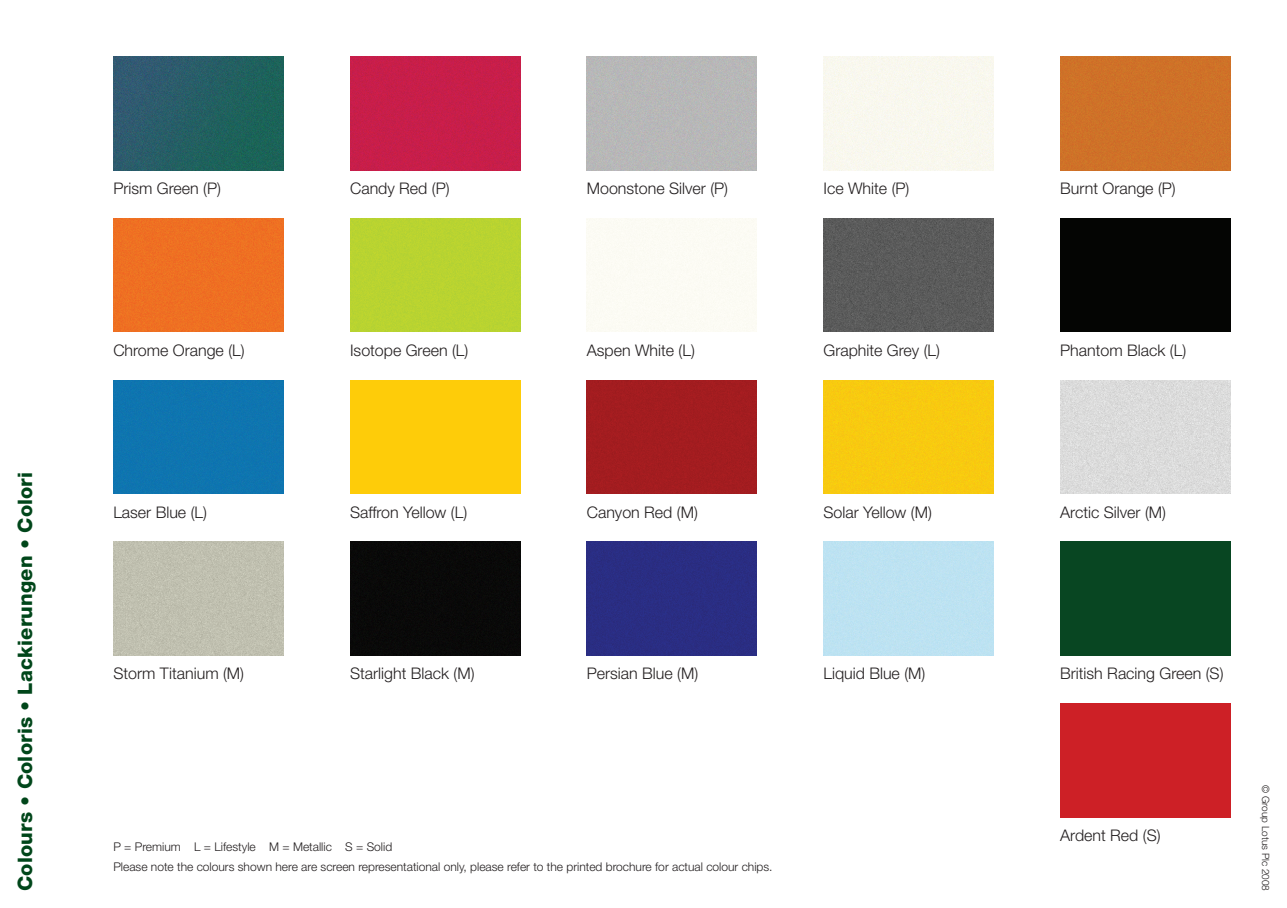
<style>
.page{position:relative;width:1287px;height:908px;background:#fff}
.page>*{position:absolute;margin:0;border:0;box-sizing:border-box;transform-origin:0 0}
.t1{font:800 20px "Helvetica Neue";letter-spacing:.01em;color:#00461a}
.t2{font:300 16px "Helvetica Neue";color:#231f20}
.t3{font:300 12px "Helvetica Neue";color:#231f20}
.t4{font:300 10px "Helvetica Neue";color:#231f20}
</style>
<div class="page">
<img style="left:1060px;top:380px;width:170px;height:113px">
<div style="left:1060px;top:703px;width:170px;height:113px;background:#cd2026"></div>
<div style="left:1060px;top:541px;width:170px;height:114px;background:#084622"></div>
<div style="left:1060px;top:57px;width:170px;height:113px;background:#cf7228"></div>
<div style="left:350px;top:57px;width:170px;height:113px;background:#c71e4a"></div>
<div style="left:587px;top:380px;width:170px;height:113px;background:#a31c20"></div>
<div style="left:114px;top:218px;width:169px;height:114px;background:#ef7022"></div>
<img style="left:824px;top:218px;width:170px;height:114px">
<div style="left:823px;top:57px;width:170px;height:113px;background:#f9f8ef"></div>
<div style="left:350px;top:218px;width:170px;height:114px;background:#b9d331"></div>
<div style="left:114px;top:380px;width:169px;height:113px;background:#0e75af"></div>
<div style="left:823px;top:541px;width:170px;height:114px;background:#bde2f2"></div>
<img style="left:587px;top:57px;width:170px;height:113px">
<div style="left:587px;top:541px;width:170px;height:114px;background:#2a2d83"></div>
<div style="left:1060px;top:218px;width:170px;height:114px;background:#040503"></div>
<img style="left:113px;top:57px;width:170px;height:113px">
<div style="left:350px;top:380px;width:170px;height:113px;background:#fecc09"></div>
<div style="left:823px;top:380px;width:170px;height:113px;background:#f8ca10"></div>
<div style="left:350px;top:541px;width:170px;height:114px;background:#090908"></div>
<div style="left:114px;top:541px;width:169px;height:114px;background:#c0c0b0"></div>
<p class="t1" style="left:13px;top:890px;width:420px;rotate:-90deg">Colours • Coloris • Lackierungen • Colori</p>
<p class="t2" style="left:113px;top:179px;width:109px">Prism Green (P)</p>
<p class="t2" style="left:350px;top:179px;width:101px">Candy Red (P)</p>
<p class="t2" style="left:587px;top:179px;width:143px">Moonstone Silver (P)</p>
<p class="t2" style="left:823px;top:179px;width:87px">Ice White (P)</p>
<p class="t2" style="left:113px;top:340px;width:133px">Chrome Orange (L)</p>
<p class="t2" style="left:350px;top:340px;width:120px">Isotope Green (L)</p>
<p class="t2" style="left:587px;top:340px;width:110px">Aspen White (L)</p>
<p class="t2" style="left:823px;top:340px;width:118px">Graphite Grey (L)</p>
<p class="t2" style="left:113px;top:502px;width:95px">Laser Blue (L)</p>
<p class="t2" style="left:350px;top:502px;width:119px">Saffron Yellow (L)</p>
<p class="t2" style="left:587px;top:502px;width:113px">Canyon Red (M)</p>
<p class="t2" style="left:823px;top:502px;width:110px">Solar Yellow (M)</p>
<p class="t2" style="left:113px;top:663px;width:132px">Storm Titanium (M)</p>
<p class="t2" style="left:350px;top:663px;width:126px">Starlight Black (M)</p>
<p class="t2" style="left:587px;top:663px;width:113px">Persian Blue (M)</p>
<p class="t2" style="left:823px;top:663px;width:103px">Liquid Blue (M)</p>
<p class="t3" style="left:113px;top:838px;width:280px">P = Premium L = Lifestyle M = Metallic S = Solid</p>
<p class="t3" style="left:113px;top:858px;width:661px">Please note the colours shown here are screen representational only, please refer to the printed brochure for actual colour chips.</p>
<p class="t2" style="left:1060px;top:179px;width:117px">Burnt Orange (P)</p>
<p class="t2" style="left:1060px;top:340px;width:127px">Phantom Black (L)</p>
<p class="t2" style="left:1060px;top:502px;width:107px">Arctic Silver (M)</p>
<p class="t2" style="left:1060px;top:663px;width:165px">British Racing Green (S)</p>
<p class="t2" style="left:1060px;top:825px;width:102px">Ardent Red (S)</p>
<p class="t4" style="left:1272px;top:784px;width:107px;rotate:90deg">© Group Lotus Plc 2008</p>
</div>
